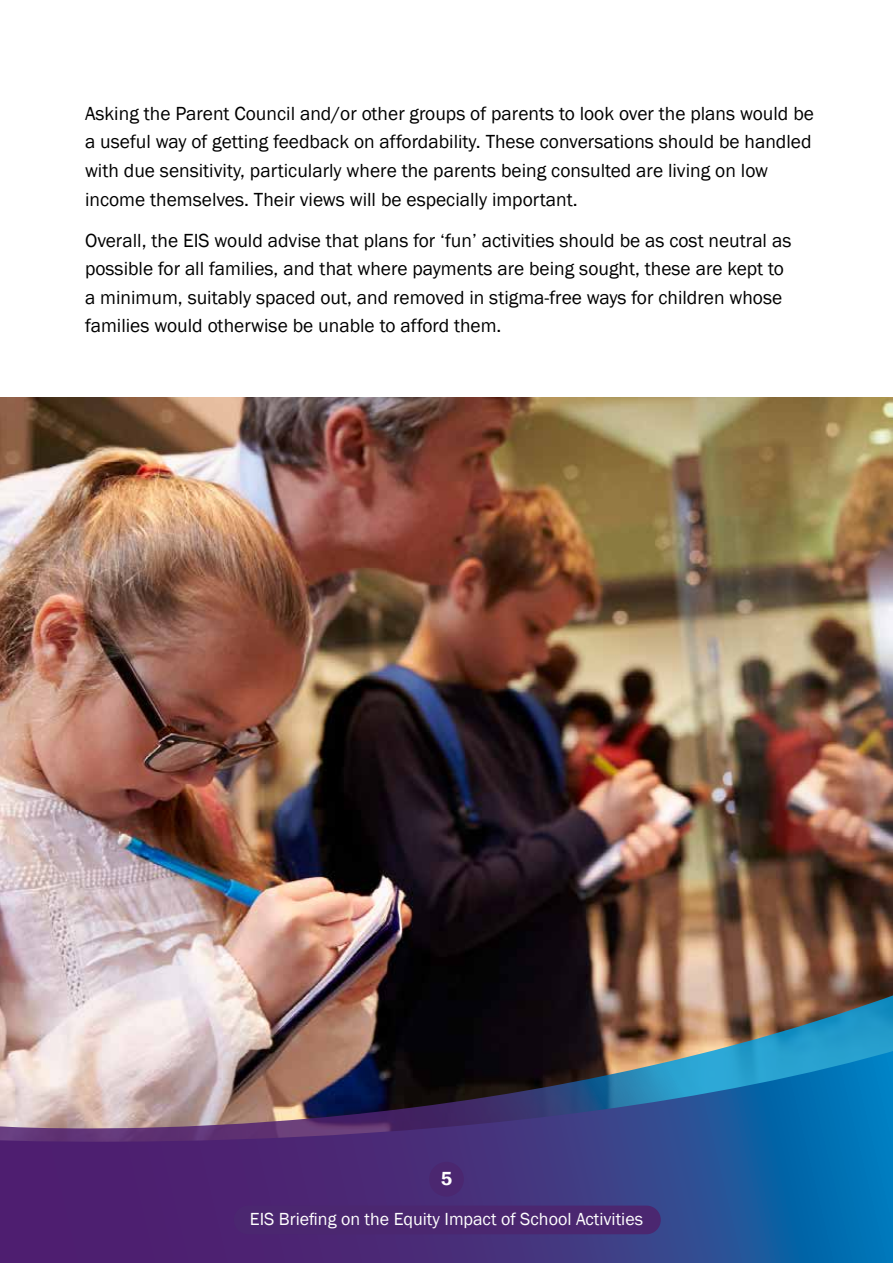
<style>
.page{position:relative;width:893px;height:1263px;background:#fff}
.page>*{position:absolute;margin:0;border:0;box-sizing:border-box;transform-origin:0 0}
.t1{font:19.5px/28.5px "Franklin Gothic";color:#000}
.t2{font:600 19.5px "Franklin Gothic";color:#fff}
.t3{font:18px "Franklin Gothic";color:#fff}
</style>
<div class="page">
<img style="left:0;top:398px;width:893px;height:593px">
<img style="left:0;top:991px;width:893px;height:56px">
<svg style="left:0;top:1047px;width:893px;height:216px;background:#485085"></svg>
<div style="left:429px;top:1162px;width:35px;height:34px;background:#4b2770;border-radius:50%"></div>
<div style="left:234px;top:1205px;width:427px;height:29px;background:#4b2770;border-radius:14px"></div>
<p class="t1" style="left:85px;top:100px;width:730px">Asking the Parent Council and/or other groups of parents to look over the plans would be a useful way of getting feedback on affordability. These conversations should be handled with due sensitivity, particularly where the parents being consulted are living on low income themselves. Their views will be especially important.</p>
<p class="t1" style="left:85px;top:226px;width:708px">Overall, the EIS would advise that plans for ‘fun’ activities should be as cost neutral as possible for all families, and that where payments are being sought, these are kept to a minimum, suitably spaced out, and removed in stigma-free ways for children whose families would otherwise be unable to afford them.</p>
<p class="t2" style="left:441px;top:1167px;width:13px">5</p>
<p class="t3" style="left:250px;top:1208px;width:395px">EIS Briefing on the Equity Impact of School Activities</p>
</div>
